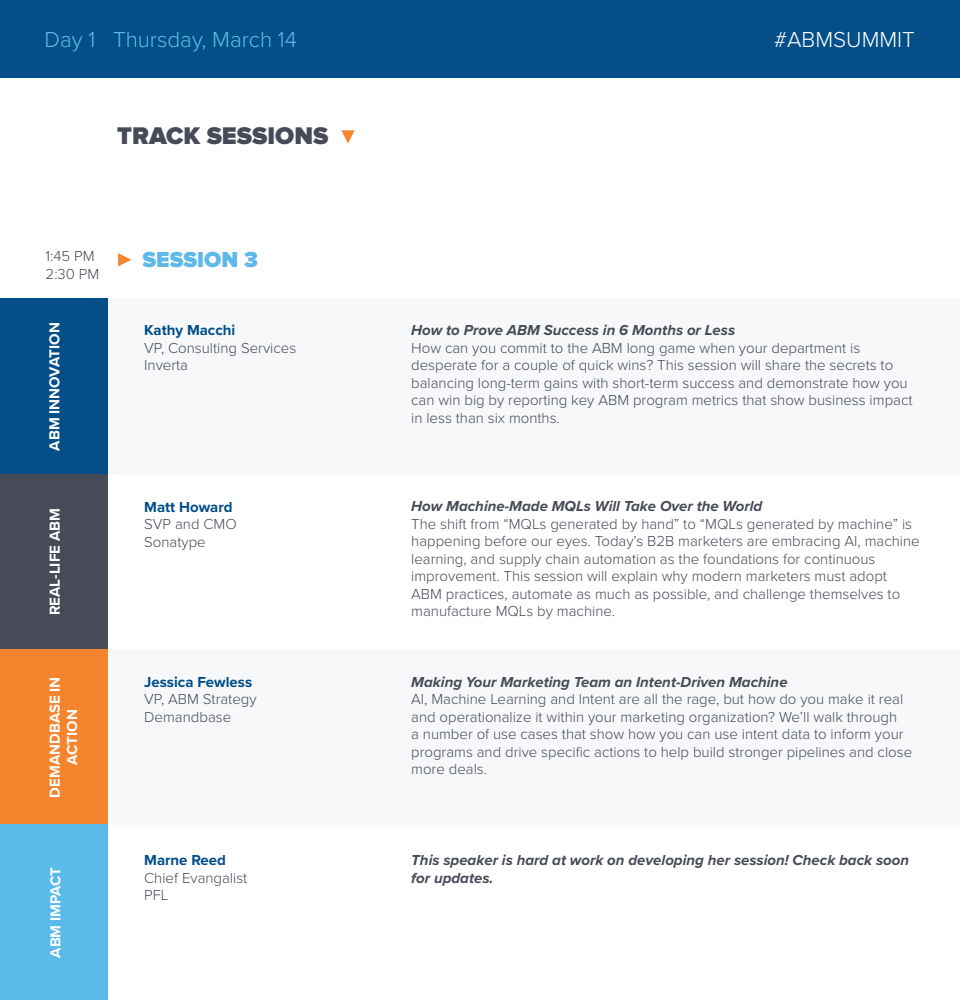
<style>
.page{position:relative;width:960px;height:1000px;background:#fff}
.page>*{position:absolute;margin:0;border:0;box-sizing:border-box;transform-origin:0 0}
.t1{font:900 25px "Proxima Nova";color:#464b57}
.t2{font:300 22.5px "Proxima Nova";color:#5dbae9}
.t3{font:300 22.5px "Proxima Nova";color:#fff}
.t4{font:900 22.5px "Proxima Nova";color:#5eb9e8}
.t5{font:300 15px/17.5px "Proxima Nova";color:#464b57}
.t6{font:italic 700 15px/17.5px "Proxima Nova";color:#464b57}
.t7{font:700 15px/17.5px "Proxima Nova";color:#fff;text-align:center}
.t8{font:700 15px "Proxima Nova";color:#004e88}
</style>
<div class="page">
<div style="left:100px;top:298px;width:860px;height:176px;background:#f7f8f9"></div>
<div style="left:100px;top:650px;width:860px;height:175px;background:#f7f8f9"></div>
<div style="left:0;top:0;width:960px;height:77px;background:#054f88"></div>
<svg style="left:118px;top:253px;width:13px;height:13px"></svg>
<svg style="left:341px;top:130px;width:14px;height:14px"></svg>
<div style="left:0;top:298px;width:108px;height:176px;background:#054f88"></div>
<div style="left:0;top:474px;width:108px;height:176px;background:#474b57"></div>
<div style="left:0;top:650px;width:108px;height:175px;background:#f5842f"></div>
<div style="left:0;top:825px;width:108px;height:175px;background:#5abae9"></div>
<h2 class="t2" style="left:45px;top:26px;width:254px">Day 1 Thursday, March 14</h2>
<h1 class="t1" style="left:117px;top:121px;width:213px">TRACK SESSIONS</h1>
<p class="t5" style="left:46px;top:248px;width:55px">1:45 PM<br>2:30 PM</p>
<h2 class="t4" style="left:142px;top:247px;width:117px">SESSION 3</h2>
<p class="t7" style="left:45px;top:451px;width:130px;rotate:-90deg">ABM INNOVATION</p>
<p class="t7" style="left:46px;top:615px;width:109px;rotate:-90deg">REAL-LIFE ABM</p>
<p class="t7" style="left:46px;top:798px;width:123px;rotate:-90deg">DEMANDBASE IN<br>ACTION</p>
<p class="t7" style="left:47px;top:958px;width:92px;rotate:-90deg">ABM IMPACT</p>
<p class="t8" style="left:144px;top:319px;width:93px">Kathy Macchi</p>
<p class="t5" style="left:144px;top:339px;width:153px">VP, Consulting Services<br>Inverta</p>
<p class="t8" style="left:144px;top:496px;width:90px">Matt Howard</p>
<p class="t5" style="left:144px;top:516px;width:94px">SVP and CMO<br>Sonatype</p>
<p class="t8" style="left:144px;top:671px;width:109px">Jessica Fewless</p>
<p class="t5" style="left:144px;top:691px;width:114px">VP, ABM Strategy<br>Demandbase</p>
<p class="t8" style="left:144px;top:849px;width:83px">Marne Reed</p>
<p class="t5" style="left:144px;top:869px;width:105px">Chief Evangalist<br>PFL</p>
<h2 class="t3" style="left:774px;top:26px;width:142px">#ABMSUMMIT</h2>
<p class="t6" style="left:411px;top:321px;width:325px">How to Prove ABM Success in 6 Months or Less</p>
<p class="t5" style="left:411px;top:339px;width:503px">How can you commit to the ABM long game when your department is desperate for a couple of quick wins? This session will share the secrets to balancing long-term gains with short-term success and demonstrate how you can win big by reporting key ABM program metrics that show business impact in less than six months.</p>
<p class="t6" style="left:411px;top:497px;width:353px">How Machine-Made MQLs Will Take Over the World</p>
<p class="t5" style="left:411px;top:515px;width:510px">The shift from “MQLs generated by hand” to “MQLs generated by machine” is happening before our eyes. Today’s B2B marketers are embracing AI, machine learning, and supply chain automation as the foundations for continuous improvement. This session will explain why modern marketers must adopt ABM practices, automate as much as possible, and challenge themselves to manufacture MQLs by machine.</p>
<p class="t6" style="left:411px;top:673px;width:378px">Making Your Marketing Team an Intent-Driven Machine</p>
<p class="t5" style="left:411px;top:691px;width:502px">AI, Machine Learning and Intent are all the rage, but how do you make it real and operationalize it within your marketing organization? We’ll walk through<br>a number of use cases that show how you can use intent data to inform your programs and drive specific actions to help build stronger pipelines and close more deals.</p>
<p class="t6" style="left:411px;top:851px;width:499px">This speaker is hard at work on developing her session! Check back soon for updates.</p>
</div>
